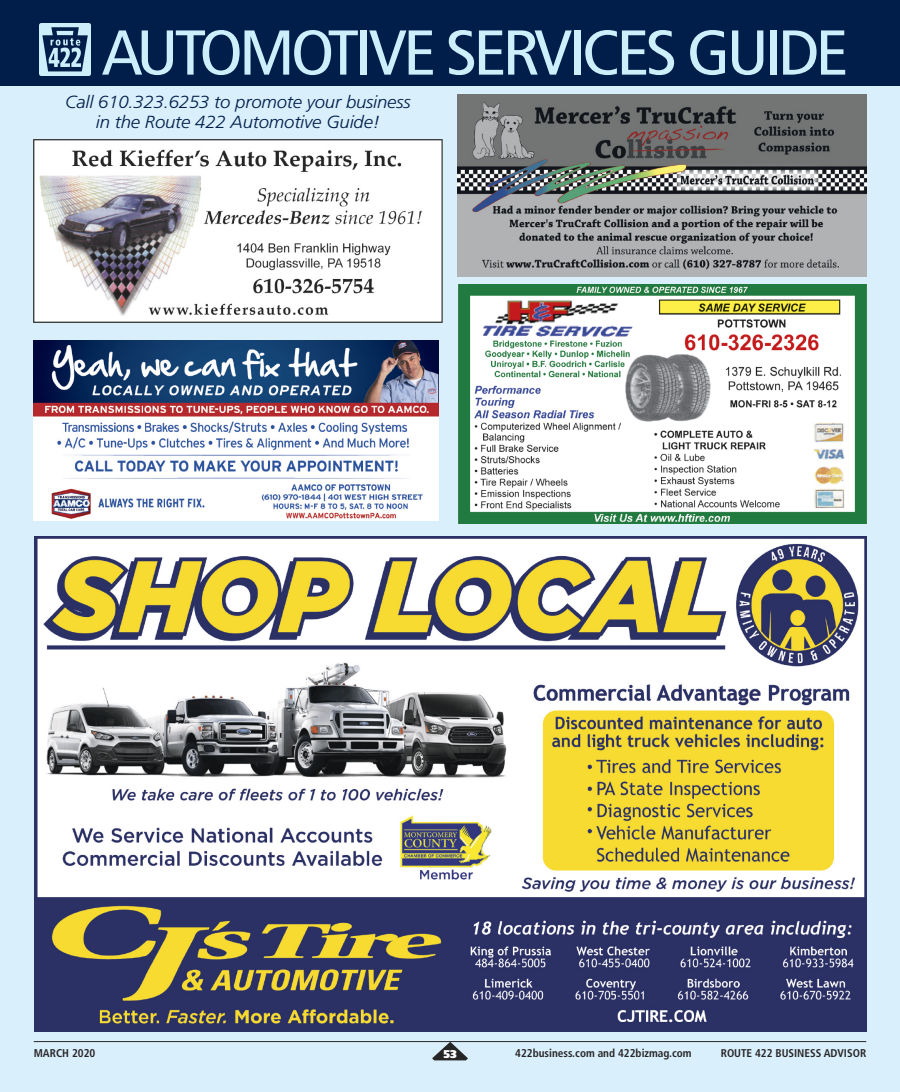
<style>
.page{position:relative;width:900px;height:1092px;background:#fff}
.page>*{position:absolute;margin:0;border:0;box-sizing:border-box;transform-origin:0 0}
.t1{font:condensed 63.25px "Frutiger";letter-spacing:-.055em;color:#cceffb;scale:1.13 1}
.t2{font:italic 300 17.5px/20px "Frutiger";letter-spacing:-.01em;color:#001e49;text-align:center;scale:1.06 1}
.t3{font:700 condensed 11.25px "Frutiger";color:#272627}
.t4{font:900 11.25px "Frutiger";color:#fff}
</style>
<div class="page">
<div style="left:0;top:82px;width:900px;height:1009px;background:#daeffc"></div>
<div style="left:0;top:0;width:900px;height:86px;background:#001e49"></div>
<img style="left:39px;top:24px;width:52px;height:52px;border-radius:2px">
<img style="left:459px;top:285px;width:407px;height:239px">
<img style="left:34px;top:536px;width:833px;height:495px">
<hr style="left:34px;top:1041px;width:832px;height:1px;background:#272627">
<svg style="left:432px;top:1041px;width:36px;height:19px"></svg>
<img style="left:458px;top:95px;width:408px;height:181px">
<img style="left:34px;top:139px;width:408px;height:184px">
<img style="left:34px;top:341px;width:405px;height:180px">
<h1 class="t1" style="left:102px;top:27px;width:663px">AUTOMOTIVE SERVICES GUIDE</h1>
<p class="t2" style="left:65px;top:93px;width:327px">Call 610.323.6253 to promote your business in the Route 422 Automotive Guide!</p>
<p class="t3" style="left:34px;top:1048px;width:63px">MARCH 2020</p>
<p class="t4" style="left:444px;top:1049px;width:15px">53</p>
<p class="t3" style="left:515px;top:1048px;width:178px">422business.com and 422bizmag.com</p>
<p class="t3" style="left:721px;top:1048px;width:147px">ROUTE 422 BUSINESS ADVISOR</p>
</div>
